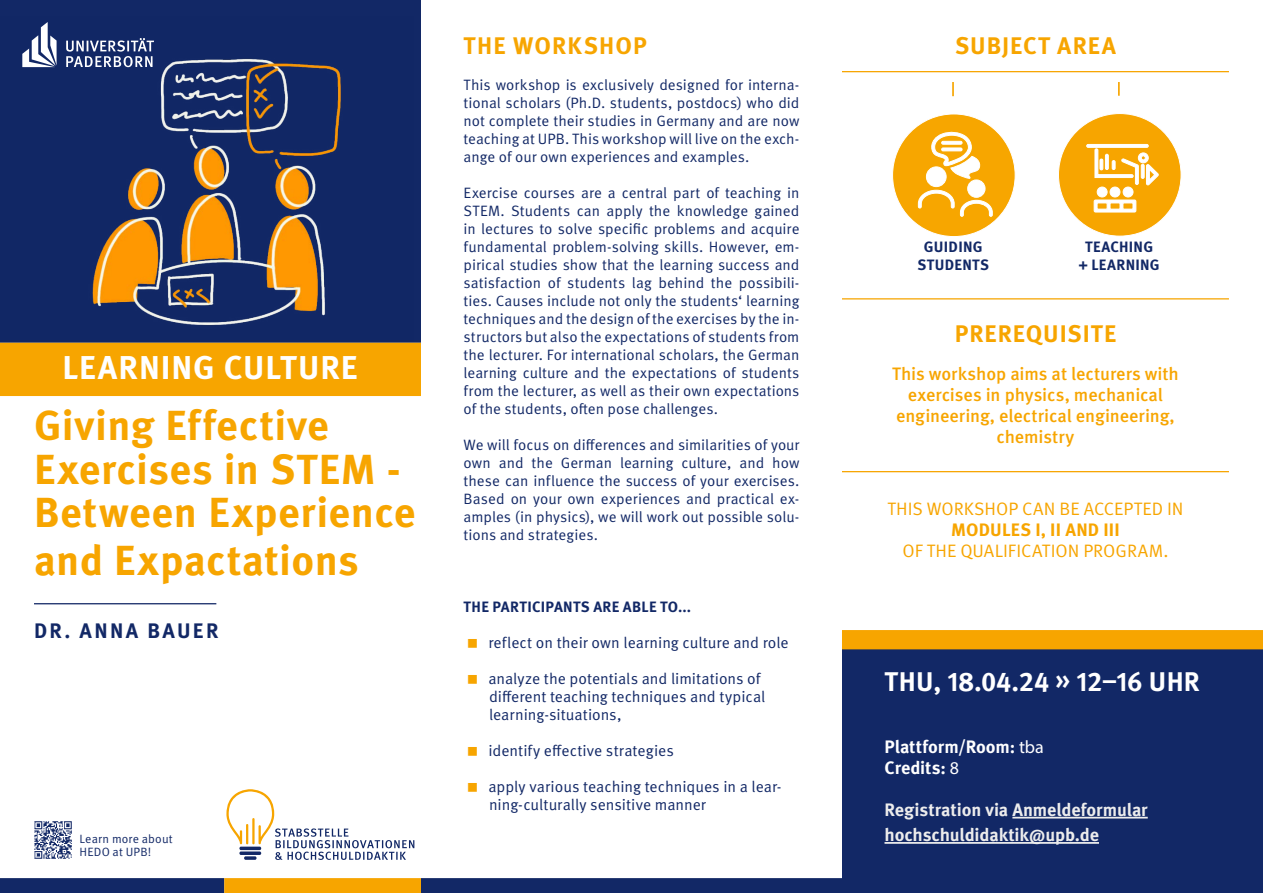
<style>
.page{position:relative;width:1263px;height:893px;background:#fff}
.page>*{position:absolute;margin:0;border:0;box-sizing:border-box;transform-origin:0 0}
.t1{font:700 42px/43.5px "Meta OT";letter-spacing:.015em;color:#f7a500}
.t2{font:700 33px "Meta OT";letter-spacing:.025em;color:#fff}
.t3{font:700 27px "Meta OT";letter-spacing:.005em;color:#fff}
.t4{font:700 24px "Meta OT";letter-spacing:.04em;color:#f7a500}
.t5{font:700 21px "Meta OT";letter-spacing:.11em;color:#122866}
.t6{font:500 18px/21px "Meta OT";letter-spacing:-.005em;color:#f7a500;text-align:center}
.t7{font:700 18px/25.2px "Meta OT";letter-spacing:-.01em;color:#ececec}
.t8{font:18px "Meta OT";color:#f7a500}
.t9{font:700 18px/21px "Meta OT";letter-spacing:-.005em;color:#fff}
.t10{font:700 18px "Meta OT";letter-spacing:.01em;color:#f7a500}
.t11{font:15.6px/18px "Meta OT";letter-spacing:-.005em;color:#122866}
.t12{font:15px/18px "Meta OT";color:#122866;text-align:justify}
.t13{font:700 15px/18px "Meta OT";letter-spacing:.02em;color:#122866;text-align:center}
.t14{font:12px/13.5px "Meta OT";letter-spacing:.015em;color:#122866}
.s1{font-family:"Myriad Pro";font-weight:400}
</style>
<div class="page">
<div style="left:0;top:0;width:421px;height:343px;background:#122866"></div>
<img style="left:0;top:15px;width:414px;height:328px">
<div style="left:0;top:343px;width:421px;height:53px;background:#f7a500"></div>
<hr style="left:34px;top:603px;width:182px;height:1px;background:#122866">
<svg style="left:0;top:878px;width:842px;height:15px;background:#48464f"></svg>
<svg style="left:22px;top:22px;width:132px;height:45px"></svg>
<img style="left:34px;top:821px;width:38px;height:38px">
<svg style="left:226px;top:789px;width:188px;height:71px"></svg>
<hr style="left:842px;top:71px;width:387px;height:1px;background:#f7a500">
<div style="left:842px;top:649px;width:421px;height:244px;background:#122866"></div>
<hr style="left:1012px;top:817px;width:136px;height:1px;background:#ececec">
<hr style="left:884px;top:842px;width:215px;height:2px;background:#ececec">
<div style="left:842px;top:630px;width:421px;height:19px;background:#f7a500"></div>
<hr style="left:842px;top:298px;width:387px;height:1px;background:#f7a500">
<hr style="left:842px;top:471px;width:387px;height:1px;background:#f7a500">
<svg style="left:952px;top:82px;width:2px;height:14px"></svg>
<svg style="left:1118px;top:82px;width:2px;height:14px"></svg>
<svg style="left:1058px;top:113px;width:123px;height:124px"></svg>
<svg style="left:892px;top:114px;width:123px;height:123px"></svg>
<h2 class="t2" style="left:62px;top:347px;width:297px">LEARNING CULTURE</h2>
<h1 class="t1" style="left:34px;top:404px;width:383px">Giving Effective<br>Exercises in STEM -<br>Between Experience</h1>
<h1 class="t1" style="left:34px;top:540px;width:326px">and Expactations</h1>
<h3 class="t5" style="left:34px;top:618px;width:186px">DR. ANNA BAUER</h3>
<p class="t14" style="left:80px;top:832px;width:95px">Learn more about<br>HEDO at UPB!</p>
<h3 class="t4" style="left:464px;top:30px;width:185px">THE WORKSHOP</h3>
<p class="t12" style="left:463px;top:76px;width:337px">This workshop is exclusively designed for interna&shy;tional scholars (Ph.D. students, postdocs) who did not complete their studies in Germany and are now teaching at UPB. This workshop will live on the exch&shy;ange of our own experiences and examples.</p>
<p class="t12" style="left:463px;top:184px;width:337px">Exercise courses are a central part of teaching in STEM. Students can apply the knowledge gained in lectures to solve specific problems and acquire fundamental problem-solving skills. However, em&shy;pirical studies show that the learning success and satisfaction of students lag behind the possibili&shy;ties. Causes include not only the students‘ learning techniques and the design of the exercises by the in&shy;structors but also the expectations of students from the lecturer. For international scholars, the German learning culture and the expectations of students from the lecturer, as well as their own expectations of the students, often pose challenges.</p>
<p class="t12" style="left:463px;top:436px;width:337px">We will focus on differences and similarities of your own and the German learning culture, and how these can influence the success of your exercises.<br>Based on your own experiences and practical ex&shy;amples (in physics), we will work out possible solu&shy;tions and strategies.</p>
<p class="t13" style="left:464px;top:598px;width:229px">THE PARTICIPANTS ARE ABLE TO...</p>
<p class="t11" style="left:488px;top:634px;width:302px">reflect on their own learning culture and role</p>
<p class="t11" style="left:488px;top:670px;width:278px">analyze the potentials and limitations of different teaching techniques and typical learning-situations,</p>
<p class="t11" style="left:488px;top:742px;width:187px">identify effective strategies</p>
<p class="t11" style="left:488px;top:778px;width:295px">apply various teaching techniques in a lear&shy;ning-culturally sensitive manner</p>
<h3 class="t4" style="left:955px;top:30px;width:162px">SUBJECT AREA</h3>
<p class="t13" style="left:917px;top:238px;width:73px">GUIDING<br>STUDENTS</p>
<p class="t13" style="left:1078px;top:238px;width:83px">TEACHING + LEARNING</p>
<h3 class="t4" style="left:955px;top:318px;width:163px">PREREQUISITE</h3>
<p class="t6" style="left:892px;top:364px;width:288px">This workshop aims at lecturers with exercises in physics, mechanical engineering, electrical engineering, chemistry</p>
<p class="t8" style="left:887px;top:498px;width:298px">THIS WORKSHOP CAN BE ACCEPTED IN</p>
<p class="t10" style="left:951px;top:518px;width:170px">MODULES I, II AND III</p>
<p class="t8" style="left:902px;top:540px;width:267px">OF THE QUALIFICATION PROGRAM.</p>
<h3 class="t3" style="left:885px;top:665px;width:317px">THU, 18.04.24 » 12–16 UHR</h3>
<p class="t9" style="left:884px;top:736px;width:161px">Plattform/Room: <span class="s1">tba<br></span>Credits: <span class="s1">8</span></p>
<p class="t7" style="left:884px;top:797px;width:265px">Registration via Anmeldeformular hochschuldidaktik@upb.de</p>
</div>
